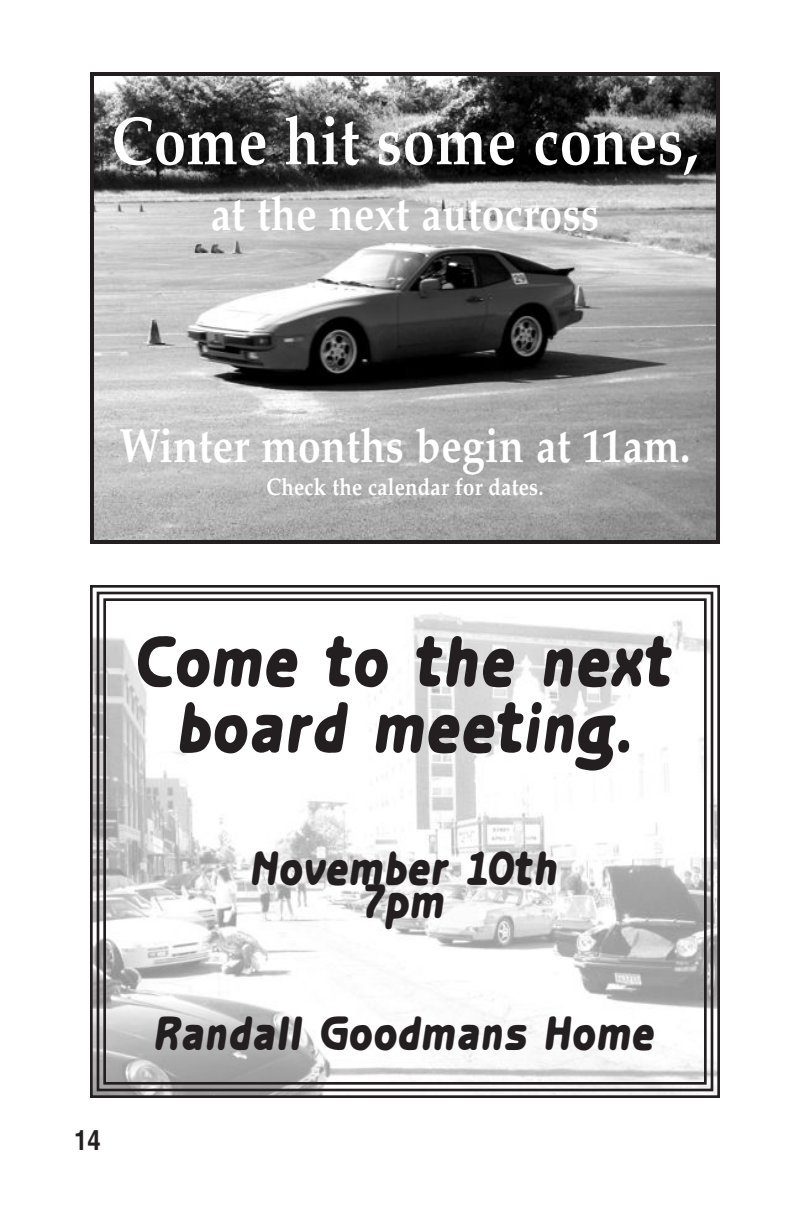
<style>
.page{position:relative;width:792px;height:1224px;background:#fff}
.page>*{position:absolute;margin:0;border:0;box-sizing:border-box;transform-origin:0 0}
.t1{font:72px/66.2px "Tubular";letter-spacing:.015em;color:#231f20;text-align:center;scale:.85 1}
.t2{font:700 68px "Palatino";letter-spacing:.01em;color:#fff;scale:.85 1}
.t3{font:700 48px "Palatino";letter-spacing:.01em;color:#fff;scale:.85 1}
.t4{font:48px "Tubular";letter-spacing:.015em;color:#231f20;scale:.85 1}
.t5{font:700 28px "Helvetica";color:#231f20;scale:.85 1}
.t6{font:700 24px "Palatino";letter-spacing:.01em;color:#fff;scale:.85 1}
</style>
<div class="page">
<img style="left:94px;top:591px;width:622px;height:503px">
<div style="left:90px;top:585px;width:630px;height:513px;border:3px solid #231f20"></div>
<div style="left:97px;top:592px;width:616px;height:499px;border:3px solid #231f20"></div>
<div style="left:103px;top:598px;width:604px;height:487px;border:3px solid #231f20"></div>
<img style="left:95px;top:77px;width:620px;height:462px">
<div style="left:90px;top:72px;width:630px;height:472px;border:4px solid #231f20"></div>
<h2 class="t2" style="left:112px;top:101px;width:692px">Come hit some cones,</h2>
<p class="t3" style="left:211px;top:186px;width:459px">at the next autocross</p>
<p class="t3" style="left:120px;top:417px;width:673px">Winter months begin at 11am.</p>
<p class="t6" style="left:267px;top:473px;width:327px">Check the calendar for dates.</p>
<p class="t5" style="left:74px;top:1123px;width:33px">14</p>
<h1 class="t1" style="left:137px;top:629px;width:632px">Come to the next board meeting.</h1>
<p class="t4" style="left:251px;top:841px;width:363px">November 10th</p>
<p class="t4" style="left:365px;top:874px;width:96px">7pm</p>
<p class="t4" style="left:155px;top:1006px;width:591px">Randall Goodmans Home</p>
</div>
